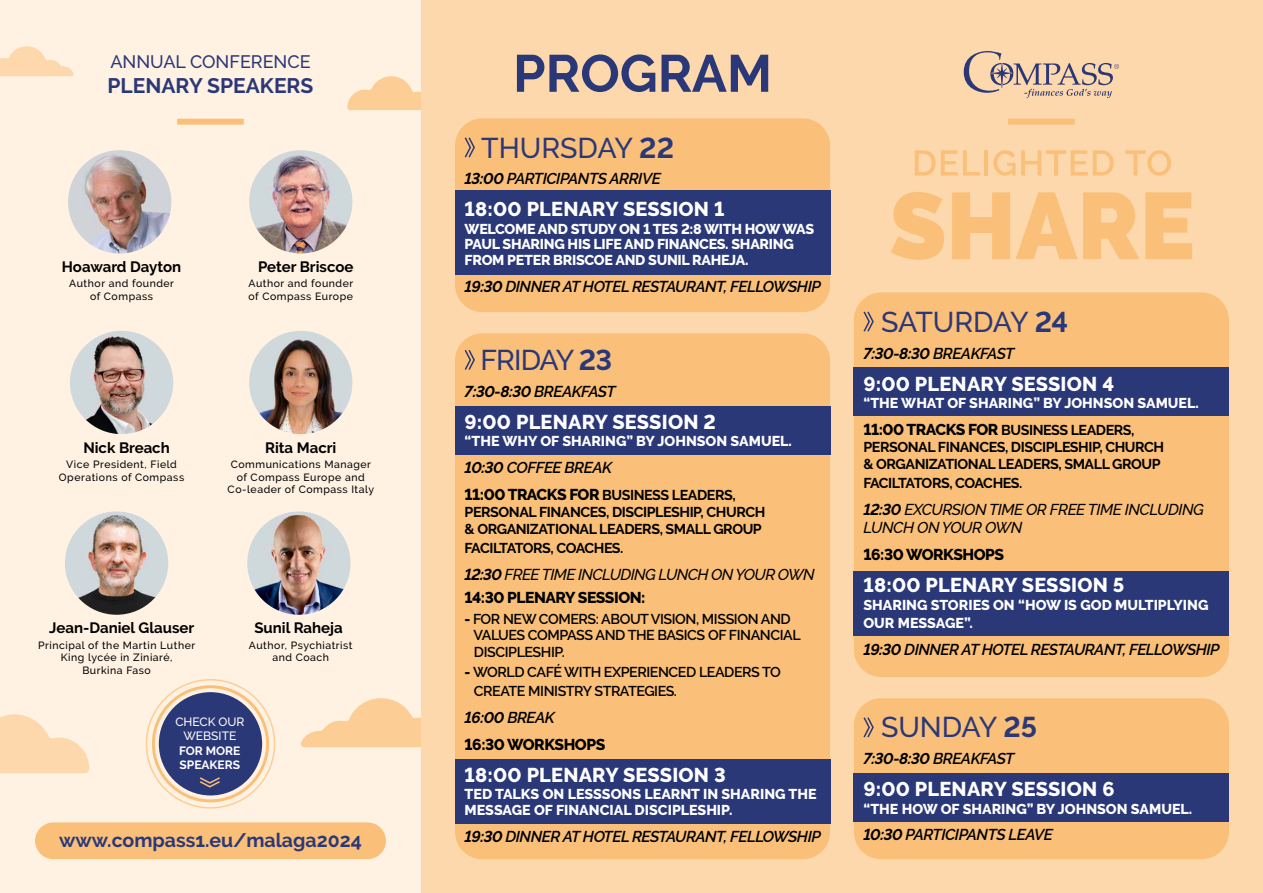
<style>
.page{position:relative;width:1263px;height:893px;background:#fff}
.page>*{position:absolute;margin:0;border:0;box-sizing:border-box;transform-origin:0 0}
.t1{font:700 52.2px "Raleway";color:#2b3878}
.t2{font:500 28.5px "Raleway";letter-spacing:-.02em;color:#2b3878}
.t3{font:500 28.5px "Raleway";color:#2b3878}
.t4{font:700 21px "Raleway";color:#2b3878}
.t5{font:800 19.95px "Raleway";letter-spacing:.01em;color:#fff}
.t6{font:700 19.5px "Raleway";color:#2b3878}
.t7{font:500 18px "Raleway";color:#2b3878}
.t8{font:italic 600 15.75px "Raleway";letter-spacing:-.03em;color:#000}
.t9{font:italic 500 15.75px/18.9px "Raleway";letter-spacing:-.03em;color:#000}
.t10{font:italic 700 15.75px "Raleway";letter-spacing:-.03em;color:#000}
.t11{font:800 15.75px/26.8px "Raleway";letter-spacing:-.03em;color:#000}
.t12{font:700 15px "Raleway";color:#000}
.t13{font:800 14.25px/26.8px "Raleway";color:#fff}
.t14{font:700 14.25px/17.1px "Raleway";letter-spacing:-.03em;color:#000}
.t15{font:600 14.25px/16.5px "Raleway";letter-spacing:-.03em;color:#000}
.t16{font:800 14.25px/15.8px "Raleway";letter-spacing:-.02em;color:#fff}
.t17{font:700 14.25px "Raleway";letter-spacing:-.05em;color:#000}
.t18{font:500 12px/14.4px "Raleway";color:#fff;text-align:center}
.t19{font:700 12px/14.4px "Raleway";color:#fff}
.t20{font:500 10.5px/12.6px "Raleway";letter-spacing:.05em;color:#000;text-align:center}
.s1{font-weight:700}
.s2{font-weight:600}
.s3{font-weight:800;font-size:15.75px}
.s4{font-weight:800;font-style:normal}
.s5{font-weight:800}
.s6{font-weight:700;font-style:italic}
.s7{font-weight:600;font-style:italic}
.s8{font-size:15.75px;color:#000}
.s9{font-weight:700;color:#000}
</style>
<div class="page">
<div style="left:0;top:0;width:421px;height:893px;background:#fff2e3"></div>
<svg style="left:347px;top:76px;width:74px;height:34px"></svg>
<svg style="left:300px;top:698px;width:121px;height:49px"></svg>
<div style="left:421px;top:0;width:842px;height:893px;background:#fdd8ad"></div>
<svg style="left:0;top:714px;width:89px;height:59px"></svg>
<svg style="left:0;top:46px;width:74px;height:30px"></svg>
<svg style="left:915px;top:150px;width:65px;height:26px"></svg>
<hr style="left:984px;top:150px;width:4px;height:26px;background:#fac079">
<svg style="left:993px;top:150px;width:22px;height:26px"></svg>
<svg style="left:1021px;top:150px;width:93px;height:26px"></svg>
<svg style="left:1125px;top:150px;width:46px;height:26px"></svg>
<svg style="left:891px;top:192px;width:53px;height:68px"></svg>
<svg style="left:952px;top:192px;width:125px;height:67px"></svg>
<svg style="left:1083px;top:192px;width:109px;height:67px"></svg>
<div style="left:177px;top:119px;width:67px;height:6px;background:#fac079"></div>
<div style="left:1008px;top:119px;width:67px;height:6px;background:#fac079"></div>
<img style="left:68px;top:150px;width:103px;height:103px;border-radius:52px">
<img style="left:249px;top:331px;width:103px;height:103px;border-radius:52px">
<img style="left:247px;top:511px;width:104px;height:104px;border-radius:52px">
<img style="left:249px;top:150px;width:103px;height:103px;border-radius:52px">
<img style="left:70px;top:331px;width:103px;height:103px;border-radius:52px">
<img style="left:65px;top:511px;width:103px;height:104px;border-radius:52px">
<div style="left:159px;top:692px;width:103px;height:103px;background:#2b3878;border-radius:50%"></div>
<svg style="left:200px;top:777px;width:20px;height:11px"></svg>
<div style="left:152px;top:685px;width:117px;height:117px;border:3px solid #fac079;border-radius:50%"></div>
<div style="left:861px;top:300px;width:360px;height:370px;background:#fac079;border-radius:20px"></div>
<div style="left:854px;top:292px;width:375px;height:385px;border:15px solid #fac079;border-radius:20px"></div>
<div style="left:854px;top:367px;width:375px;height:49px;background:#2b3878"></div>
<div style="left:854px;top:571px;width:375px;height:64px;background:#2b3878"></div>
<svg style="left:862px;top:310px;width:12px;height:23px"></svg>
<div style="left:861px;top:706px;width:360px;height:146px;background:#fac079;border-radius:20px"></div>
<div style="left:854px;top:698px;width:375px;height:161px;border:15px solid #fac079;border-radius:20px"></div>
<div style="left:854px;top:773px;width:375px;height:48px;background:#2b3878"></div>
<svg style="left:862px;top:716px;width:12px;height:23px"></svg>
<svg style="left:964px;top:51px;width:155px;height:47px"></svg>
<div style="left:462px;top:126px;width:361px;height:179px;background:#fac079;border-radius:20px"></div>
<div style="left:455px;top:118px;width:375px;height:194px;border:15px solid #fac079;border-radius:20px"></div>
<div style="left:455px;top:190px;width:375px;height:85px;background:#2b3878"></div>
<svg style="left:463px;top:136px;width:12px;height:23px"></svg>
<div style="left:462px;top:341px;width:361px;height:511px;background:#fac079;border-radius:20px"></div>
<div style="left:455px;top:333px;width:375px;height:526px;border:15px solid #fac079;border-radius:20px"></div>
<div style="left:455px;top:759px;width:375px;height:65px;background:#2b3878"></div>
<div style="left:455px;top:406px;width:375px;height:48px;background:#2b3878"></div>
<svg style="left:463px;top:348px;width:13px;height:24px"></svg>
<div style="left:35px;top:822px;width:351px;height:37px;background:#fac079;border-radius:18px"></div>
<p class="t7" style="left:110px;top:51px;width:202px">ANNUAL CONFERENCE</p>
<h3 class="t4" style="left:107px;top:74px;width:207px">PLENARY SPEAKERS</h3>
<p class="t12" style="left:62px;top:258px;width:121px">Hoaward Dayton</p>
<p class="t20" style="left:69px;top:277px;width:106px">Author and founder of Compass</p>
<p class="t12" style="left:258px;top:258px;width:97px">Peter Briscoe</p>
<p class="t20" style="left:248px;top:277px;width:106px;text-align:left">Author and founder of Compass Europe</p>
<p class="t12" style="left:83px;top:439px;width:88px">Nick Breach</p>
<p class="t20" style="left:59px;top:458px;width:127px">Vice President, Field<br>Operations of Compass</p>
<p class="t12" style="left:265px;top:439px;width:73px">Rita Macri</p>
<p class="t20" style="left:228px;top:458px;width:148px">Communications Manager of Compass Europe and<br>Co-leader of Compass Italy</p>
<p class="t12" style="left:49px;top:619px;width:147px">Jean-Daniel Glauser</p>
<p class="t20" style="left:38px;top:639px;width:159px">Principal of the Martin Luther<br>King lycée in Ziniaré,<br>Burkina Faso</p>
<p class="t12" style="left:254px;top:619px;width:90px">Sunil Raheja</p>
<p class="t20" style="left:249px;top:639px;width:105px">Author, Psychiatrist and Coach</p>
<p class="t18" style="left:175px;top:714px;width:70px">CHECK OUR<br>WEBSITE</p>
<p class="t19" style="left:179px;top:743px;width:63px">FOR MORE<br>SPEAKERS</p>
<h1 class="t1" style="left:513px;top:44px;width:260px">PROGRAM</h1>
<h2 class="t3" style="left:481px;top:131px;width:194px">THURSDAY <span class="s1">22</span></h2>
<p class="t8" style="left:465px;top:170px;width:198px"><span class="s1">13:00</span> PARTICIPANTS ARRIVE</p>
<h3 class="t5" style="left:465px;top:198px;width:261px">18:00 PLENARY SESSION 1</h3>
<p class="t16" style="left:465px;top:221px;width:351px">WELCOME AND STUDY ON 1 TES 2:8 WITH HOW WAS<br>PAUL SHARING HIS LIFE AND FINANCES. SHARING<br>FROM PETER BRISCOE AND SUNIL RAHEJA.</p>
<p class="t8" style="left:465px;top:277px;width:358px"><span class="s1">19:30</span> DINNER AT HOTEL RESTAURANT, FELLOWSHIP</p>
<h2 class="t2" style="left:480px;top:343px;width:133px">FRIDAY <span class="s1">23</span></h2>
<p class="t10" style="left:465px;top:382px;width:153px">7:30-8:30 <span class="s2">BREAKFAST</span></p>
<h3 class="t5" style="left:465px;top:411px;width:253px">9:00 PLENARY SESSION 2</h3>
<p class="t13" style="left:465px;top:428px;width:329px">“THE WHY OF SHARING” BY JOHNSON SAMUEL.</p>
<p class="t8" style="left:465px;top:458px;width:149px"><span class="s1">10:30</span> COFFEE BREAK</p>
<p class="t14" style="left:465px;top:486px;width:302px"><span class="s3">11:00 TRACKS FOR</span> BUSINESS LEADERS,<br>PERSONAL FINANCES, DISCIPLESHIP, CHURCH &amp; ORGANIZATIONAL LEADERS, SMALL GROUP</p>
<p class="t17" style="left:465px;top:540px;width:160px">FACILTATORS, COACHES.</p>
<p class="t9" style="left:465px;top:563px;width:352px;line-height:23.1px"><span class="s1">12:30</span> FREE TIME INCLUDING LUNCH ON YOUR OWN<br><span class="s4">14:30 PLENARY SESSION:</span></p>
<p class="t15" style="left:473px;top:610px;width:329px;text-indent:-9px"><span class="s5">-</span> FOR NEW COMERS: ABOUT VISION, MISSION AND<br>VALUES COMPASS AND THE BASICS OF FINANCIAL<br>DISCIPLESHIP.</p>
<p class="t15" style="left:474px;top:663px;width:308px;line-height:18.9px;text-indent:-9px"><span class="s5">-</span> WORLD CAFÉ WITH EXPERIENCED LEADERS TO<br>CREATE MINISTRY STRATEGIES.</p>
<p class="t11" style="left:465px;top:704px;width:142px"><span class="s6">16:00</span> <span class="s7">BREAK<br></span>16:30 WORKSHOPS</p>
<h3 class="t5" style="left:465px;top:764px;width:263px">18:00 PLENARY SESSION 3</h3>
<p class="t13" style="left:465px;top:786px;width:353px;line-height:15.8px">TED TALKS ON LESSSONS LEARNT IN SHARING THE<br>MESSAGE OF FINANCIAL DISCIPLESHIP.</p>
<h3 class="t6" style="left:59px;top:829px;width:304px">www.compass1.eu/malaga2024</h3>
<p class="t8" style="left:465px;top:827px;width:358px"><span class="s1">19:30</span> DINNER AT HOTEL RESTAURANT, FELLOWSHIP</p>
<h2 class="t2" style="left:881px;top:305px;width:189px">SATURDAY <span class="s1">24</span></h2>
<p class="t10" style="left:863px;top:344px;width:153px">7:30-8:30 <span class="s2">BREAKFAST</span></p>
<h3 class="t5" style="left:863px;top:372px;width:252px">9:00 PLENARY SESSION 4</h3>
<p class="t13" style="left:863px;top:389px;width:337px">“THE WHAT OF SHARING” BY JOHNSON SAMUEL.<br><span class="s8">11:00 TRACKS FOR</span> <span class="s9">BUSINESS LEADERS,</span></p>
<p class="t14" style="left:863px;top:438px;width:302px">PERSONAL FINANCES, DISCIPLESHIP, CHURCH &amp; ORGANIZATIONAL LEADERS, SMALL GROUP</p>
<p class="t17" style="left:863px;top:475px;width:160px">FACILTATORS, COACHES.</p>
<p class="t9" style="left:863px;top:500px;width:342px"><span class="s1">12:30</span> EXCURSION TIME OR FREE TIME INCLUDING<br>LUNCH ON YOUR OWN</p>
<p class="t11" style="left:863px;top:541px;width:142px">16:30 WORKSHOPS</p>
<h3 class="t5" style="left:863px;top:574px;width:262px">18:00 PLENARY SESSION 5</h3>
<p class="t13" style="left:863px;top:595px;width:346px;line-height:18.9px">SHARING STORIES ON “HOW IS GOD MULTIPLYING<br>OUR MESSAGE”.</p>
<p class="t8" style="left:863px;top:641px;width:358px"><span class="s1">19:30</span> DINNER AT HOTEL RESTAURANT, FELLOWSHIP</p>
<h2 class="t2" style="left:881px;top:711px;width:158px">SUNDAY <span class="s1">25</span></h2>
<p class="t10" style="left:863px;top:750px;width:153px">7:30-8:30 <span class="s2">BREAKFAST</span></p>
<h3 class="t5" style="left:863px;top:778px;width:253px">9:00 PLENARY SESSION 6</h3>
<p class="t13" style="left:863px;top:795px;width:330px">“THE HOW OF SHARING” BY JOHNSON SAMUEL.</p>
<p class="t8" style="left:863px;top:826px;width:191px"><span class="s1">10:30</span> PARTICIPANTS LEAVE</p>
</div>
